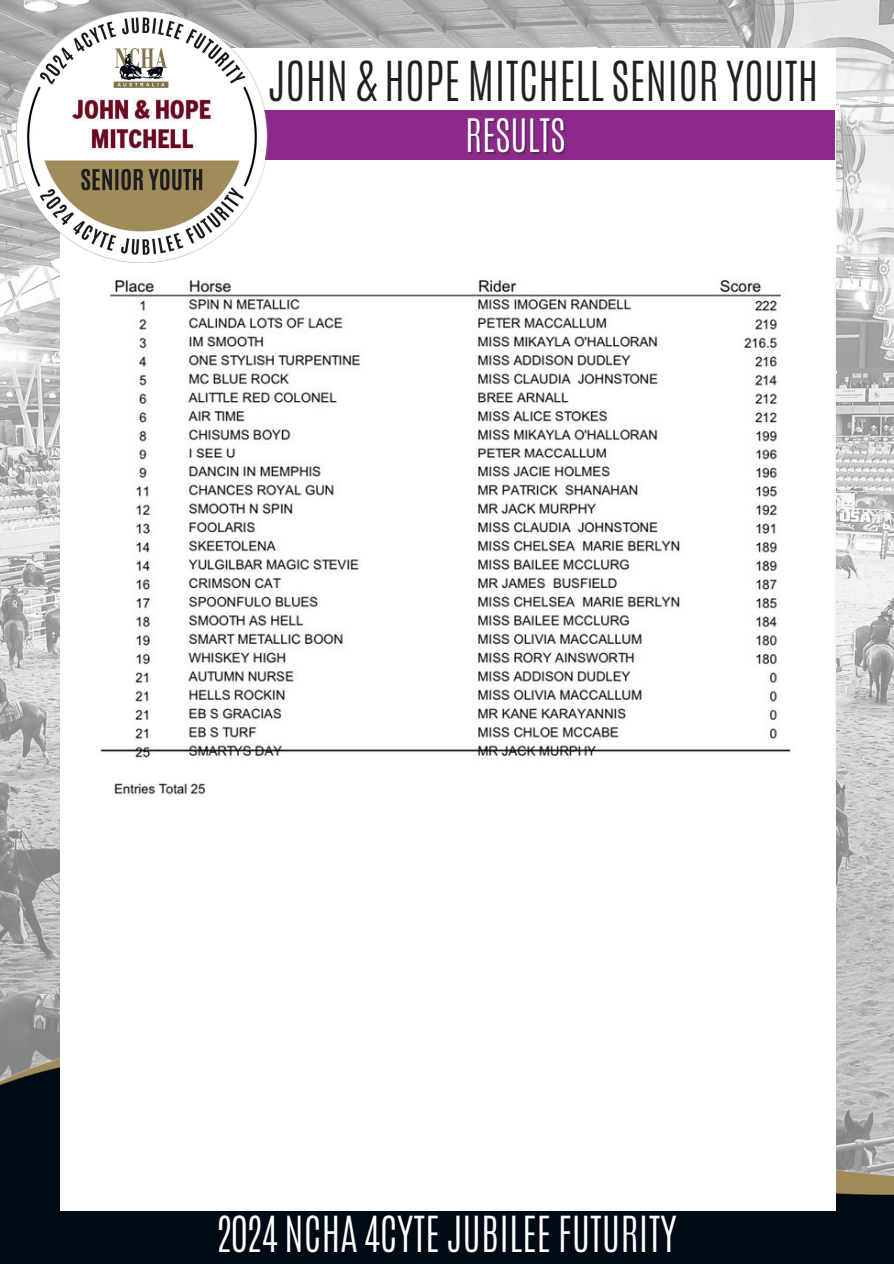
<style>
.page{position:relative;width:894px;height:1264px;background:#fff}
.page>*{position:absolute;margin:0;border:0;box-sizing:border-box;transform-origin:0 0}
.t1{font:300 45.9px "Antonio";color:#202020}
.t2{font:300 41.4px "Antonio";color:#fff}
.t3{font:300 38.4px "Antonio";color:#fff}
</style>
<div class="page">
<img style="left:0;top:0;width:893px;height:690px">
<img style="left:0;top:690px;width:893px;height:573px">
<div style="left:60px;top:48px;width:775px;height:1162px;background:#fff"></div>
<div style="left:231px;top:110px;width:603px;height:50px;background:#8c298b"></div>
<img style="left:16px;top:11px;width:251px;height:251px">
<img style="left:100px;top:280px;width:691px;height:515px">
<p class="t1" style="left:267px;top:49px;width:552px">JOHN &amp; HOPE MITCHELL SENIOR YOUTH</p>
<p class="t3" style="left:465px;top:108px;width:102px">RESULTS</p>
<p class="t2" style="left:217px;top:1204px;width:461px">2024 NCHA 4CYTE JUBILEE FUTURITY</p>
</div>
